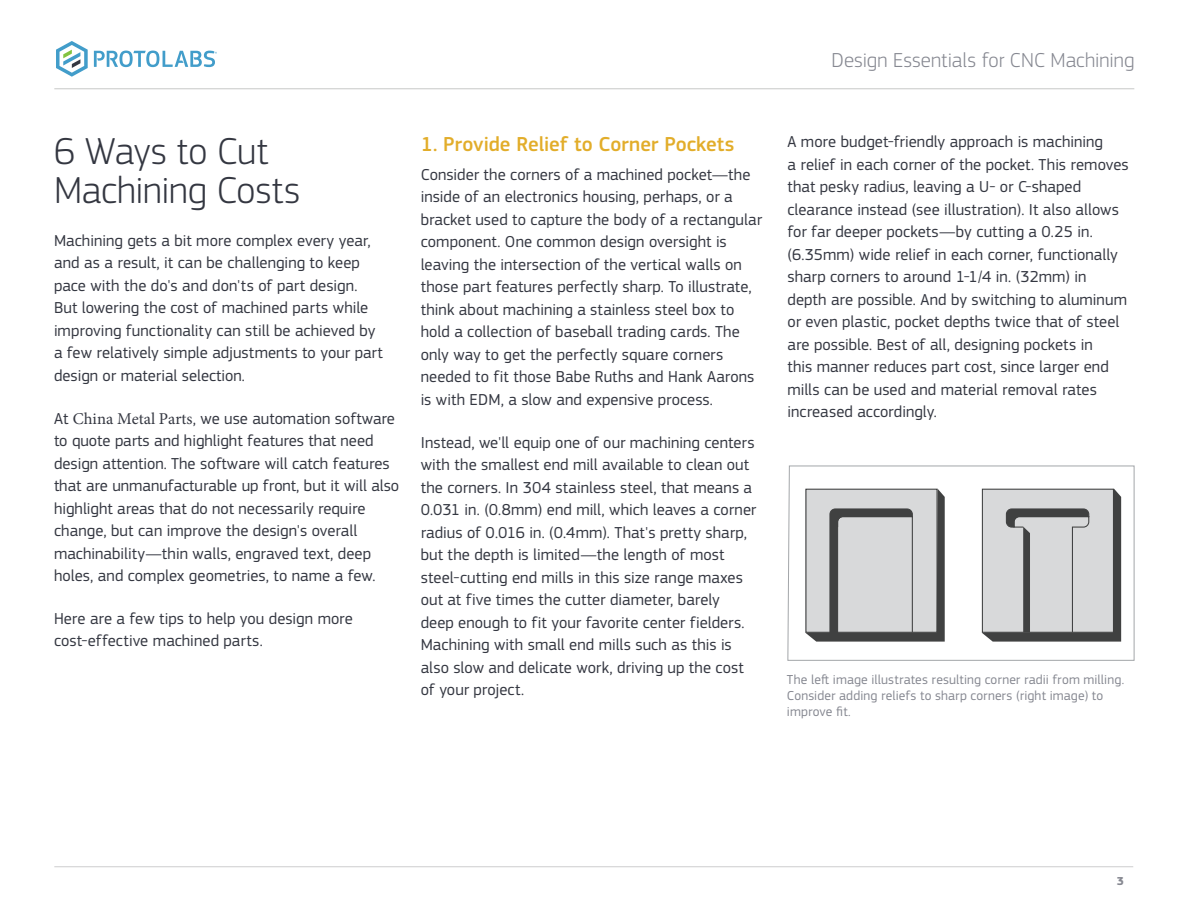
<style>
.page{position:relative;width:1188px;height:918px;background:#fff}
.page>*{position:absolute;margin:0;border:0;box-sizing:border-box;transform-origin:0 0}
.t1{font:300 39px/39px "PF Square Sans Pro";letter-spacing:-.005em;color:#343741}
.t2{font:300 21px "PF Square Sans Pro";color:#868891}
.t3{font:500 21px "PF Square Sans Pro";color:#e2ad2a}
.t4{font:16.5px/22.5px "PF Square Sans Pro";color:#343741}
.t5{font:13.5px/16.2px "PF Square Sans Pro";letter-spacing:.01em;color:#868891}
.t6{font:700 12px "PF Square Sans Pro";color:#868891}
.s1{font-family:"Minion Pro"}
</style>
<div class="page">
<hr style="left:54px;top:866px;width:1079px;height:1px;background:#cdcdce">
<hr style="left:54px;top:88px;width:1080px;height:1px;background:#c7c8c7">
<svg style="left:94px;top:51px;width:123px;height:16px"></svg>
<svg style="left:56px;top:41px;width:32px;height:36px"></svg>
<svg style="left:787px;top:465px;width:348px;height:196px"></svg>
<p class="t2" style="left:831px;top:48px;width:304px">Design Essentials for CNC Machining</p>
<h1 class="t1" style="left:54px;top:132px;width:248px">6 Ways to Cut<br>Machining Costs</h1>
<p class="t4" style="left:54px;top:229px;width:330px">Machining gets a bit more complex every year, and as a result, it can be challenging to keep pace with the do's and don'ts of part design.<br>But lowering the cost of machined parts while improving functionality can still be achieved by a few relatively simple adjustments to your part design or material selection.</p>
<p class="t4" style="left:54px;top:407px;width:347px">At <span class="s1">China Metal Parts</span>, we use automation software to quote parts and highlight features that need design attention. The software will catch features that are unmanufacturable up front, but it will also highlight areas that do not necessarily require change, but can improve the design's overall machinability—thin walls, engraved text, deep holes, and complex geometries, to name a few.</p>
<p class="t4" style="left:54px;top:607px;width:300px">Here are a few tips to help you design more cost-effective machined parts.</p>
<p class="t3" style="left:421px;top:131px;width:315px">1. Provide Relief to Corner Pockets</p>
<p class="t4" style="left:421px;top:163px;width:343px">Consider the corners of a machined pocket—the inside of an electronics housing, perhaps, or a bracket used to capture the body of a rectangular component. One common design oversight is leaving the intersection of the vertical walls on those part features perfectly sharp. To illustrate, think about machining a stainless steel box to hold a collection of baseball trading cards. The only way to get the perfectly square corners needed to fit those Babe Ruths and Hank Aarons is with EDM, a slow and expensive process.</p>
<p class="t4" style="left:421px;top:431px;width:337px">Instead, we'll equip one of our machining centers with the smallest end mill available to clean out the corners. In 304 stainless steel, that means a 0.031 in. (0.8mm) end mill, which leaves a corner radius of 0.016 in. (0.4mm). That's pretty sharp, but the depth is limited—the length of most steel-cutting end mills in this size range maxes out at five times the cutter diameter, barely deep enough to fit your favorite center fielders.<br>Machining with small end mills such as this is also slow and delicate work, driving up the cost of your project.</p>
<p class="t4" style="left:787px;top:131px;width:343px">A more budget-friendly approach is machining<br>a relief in each corner of the pocket. This removes that pesky radius, leaving a U- or C-shaped clearance instead (see illustration). It also allows for far deeper pockets—by cutting a 0.25 in. (6.35mm) wide relief in each corner, functionally sharp corners to around 1-1/4 in. (32mm) in depth are possible. And by switching to aluminum or even plastic, pocket depths twice that of steel are possible. Best of all, designing pockets in<br>this manner reduces part cost, since larger end mills can be used and material removal rates increased accordingly.</p>
<p class="t5" style="left:787px;top:672px;width:339px">The left image illustrates resulting corner radii from milling.<br>Consider adding reliefs to sharp corners (right image) to improve fit.</p>
<p class="t6" style="left:1117px;top:874px;width:9px">3</p>
</div>
